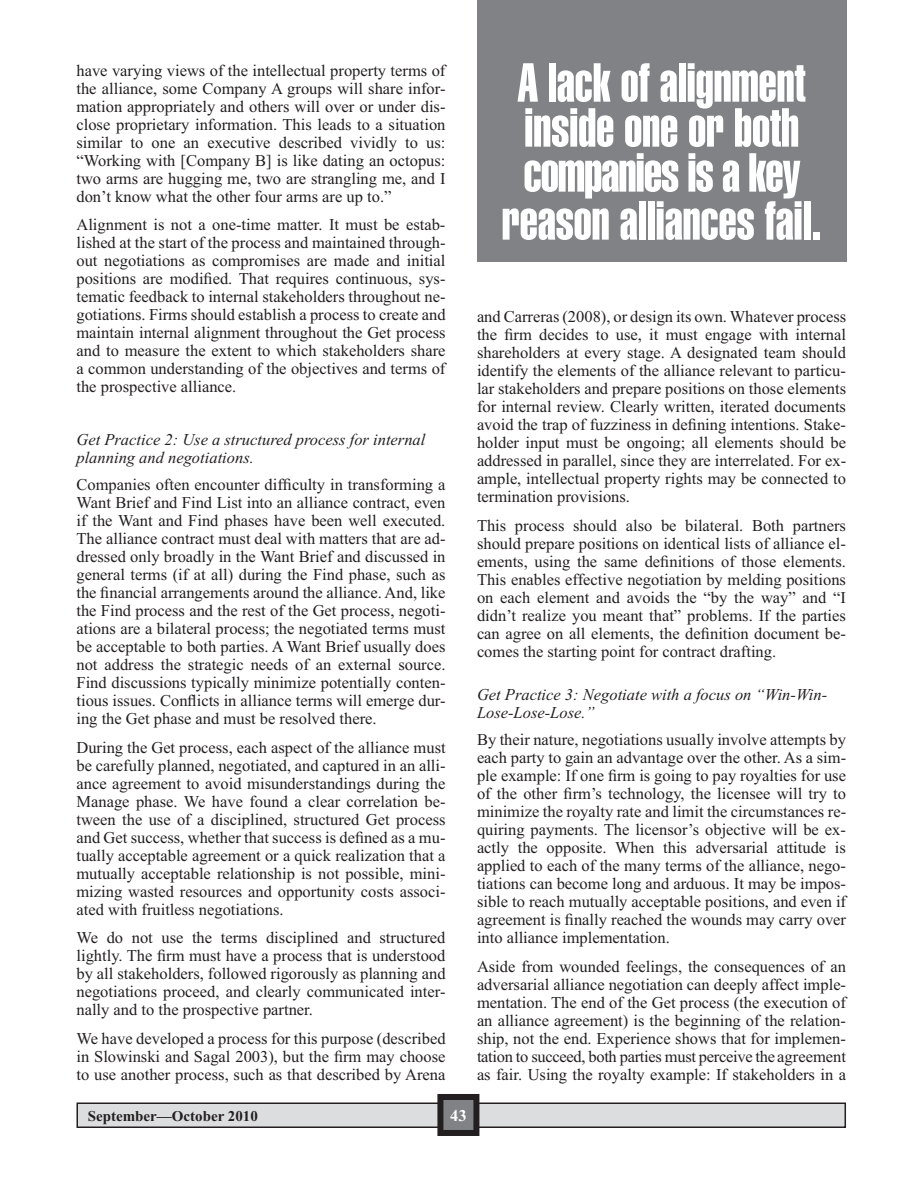
<style>
.page{position:relative;width:918px;height:1188px;background:#fff}
.page>*{position:absolute;margin:0;border:0;box-sizing:border-box;transform-origin:0 0}
.t1{font:54px/46px "Helvetica Extra Compressed";color:#fff;text-align:center}
.t2{font:16.5px/18px "Times New Roman";color:#231f20;text-align:justify}
.t3{font:italic 16.5px/18px "Times New Roman";color:#231f20}
.t4{font:700 16.5px "Times New Roman";color:#fff}
.t5{font:700 15px "Times New Roman";color:#231f20}
</style>
<div class="page">
<div style="left:77px;top:1103px;width:768px;height:24px;background:#dcddde"></div>
<div style="left:76px;top:1102px;width:770px;height:26px;border:2px solid #231f20"></div>
<div style="left:440px;top:1097px;width:36px;height:36px;background:#808285"></div>
<div style="left:437px;top:1094px;width:42px;height:42px;border:6px solid #231f20"></div>
<div style="left:477px;top:0;width:369px;height:262px;background:#808285"></div>
<p class="t2" style="left:76px;top:61px;width:371px">have varying views of the intellectual property terms of the alliance, some Company A groups will share infor&shy;mation appropriately and others will over or under dis&shy;close proprietary information. This leads to a situation similar to one an executive described vividly to us: “Working with [Company B] is like dating an octopus: two arms are hugging me, two are strangling me, and I don’t know what the other four arms are up to.”</p>
<p class="t2" style="left:76px;top:216px;width:371px">Alignment is not a one-time matter. It must be estab&shy;lished at the start of the process and maintained through&shy;out negotiations as compromises are made and initial positions are modified. That requires continuous, sys&shy;tematic feedback to internal stakeholders throughout ne&shy;gotiations. Firms should establish a process to create and maintain internal alignment throughout the Get process and to measure the extent to which stakeholders share a common understanding of the objectives and terms of the prospective alliance.</p>
<p class="t3" style="left:76px;top:431px;width:350px">Get Practice 2: Use a structured process for internal planning and negotiations.</p>
<p class="t2" style="left:76px;top:476px;width:371px">Companies often encounter difficulty in transforming a Want Brief and Find List into an alliance contract, even if the Want and Find phases have been well executed.<br>The alliance contract must deal with matters that are ad&shy;dressed only broadly in the Want Brief and discussed in general terms (if at all) during the Find phase, such as the financial arrangements around the alliance. And, like the Find process and the rest of the Get process, negoti&shy;ations are a bilateral process; the negotiated terms must be acceptable to both parties. A Want Brief usually does not address the strategic needs of an external source.<br>Find discussions typically minimize potentially conten&shy;tious issues. Conflicts in alliance terms will emerge dur&shy;ing the Get phase and must be resolved there.</p>
<p class="t2" style="left:76px;top:738px;width:371px">During the Get process, each aspect of the alliance must be carefully planned, negotiated, and captured in an alli&shy;ance agreement to avoid misunderstandings during the Manage phase. We have found a clear correlation be&shy;tween the use of a disciplined, structured Get process and Get success, whether that success is defined as a mu&shy;tually acceptable agreement or a quick realization that a mutually acceptable relationship is not possible, mini&shy;mizing wasted resources and opportunity costs associ&shy;ated with fruitless negotiations.</p>
<p class="t2" style="left:76px;top:929px;width:371px">We do not use the terms disciplined and structured lightly. The firm must have a process that is understood by all stakeholders, followed rigorously as planning and negotiations proceed, and clearly communicated inter&shy;nally and to the prospective partner.</p>
<p class="t2" style="left:76px;top:1029px;width:371px">We have developed a process for this purpose (described in Slowinski and Sagal 2003), but the firm may choose to use another process, such as that described by Arena</p>
<p class="t5" style="left:88px;top:1108px;width:172px">September—October 2010</p>
<p class="t4" style="left:450px;top:1107px;width:18px">43</p>
<h1 class="t1" style="left:502px;top:60px;width:321px">A lack of alignment inside one or both companies is a key reason alliances fail.</h1>
<p class="t2" style="left:477px;top:308px;width:371px">and Carreras (2008), or design its own. Whatever process the firm decides to use, it must engage with internal shareholders at every stage. A designated team should identify the elements of the alliance relevant to particu&shy;lar stakeholders and prepare positions on those elements for internal review. Clearly written, iterated documents avoid the trap of fuzziness in defining intentions. Stake&shy;holder input must be ongoing; all elements should be addressed in parallel, since they are interrelated. For ex&shy;ample, intellectual property rights may be connected to termination provisions.</p>
<p class="t2" style="left:477px;top:516px;width:371px">This process should also be bilateral. Both partners should prepare positions on identical lists of alliance el&shy;ements, using the same definitions of those elements.<br>This enables effective negotiation by melding positions on each element and avoids the “by the way” and “I didn’t realize you meant that” problems. If the parties can agree on all elements, the definition document be&shy;comes the starting point for contract drafting.</p>
<p class="t3" style="left:477px;top:686px;width:352px">Get Practice 3: Negotiate with a focus on “Win-Win-<br>Lose-Lose-Lose.”</p>
<p class="t2" style="left:477px;top:731px;width:371px">By their nature, negotiations usually involve attempts by each party to gain an advantage over the other. As a sim&shy;ple example: If one firm is going to pay royalties for use of the other firm’s technology, the licensee will try to minimize the royalty rate and limit the circumstances re&shy;quiring payments. The licensor’s objective will be ex&shy;actly the opposite. When this adversarial attitude is applied to each of the many terms of the alliance, nego&shy;tiations can become long and arduous. It may be impos&shy;sible to reach mutually acceptable positions, and even if agreement is finally reached the wounds may carry over into alliance implementation.</p>
<p class="t2" style="left:477px;top:957px;width:371px">Aside from wounded feelings, the consequences of an adversarial alliance negotiation can deeply affect imple&shy;mentation. The end of the Get process (the execution of an alliance agreement) is the beginning of the relation&shy;ship, not the end. Experience shows that for implemen&shy;tation to succeed, both parties must perceive the agreement as fair. Using the royalty example: If stakeholders in a</p>
</div>
